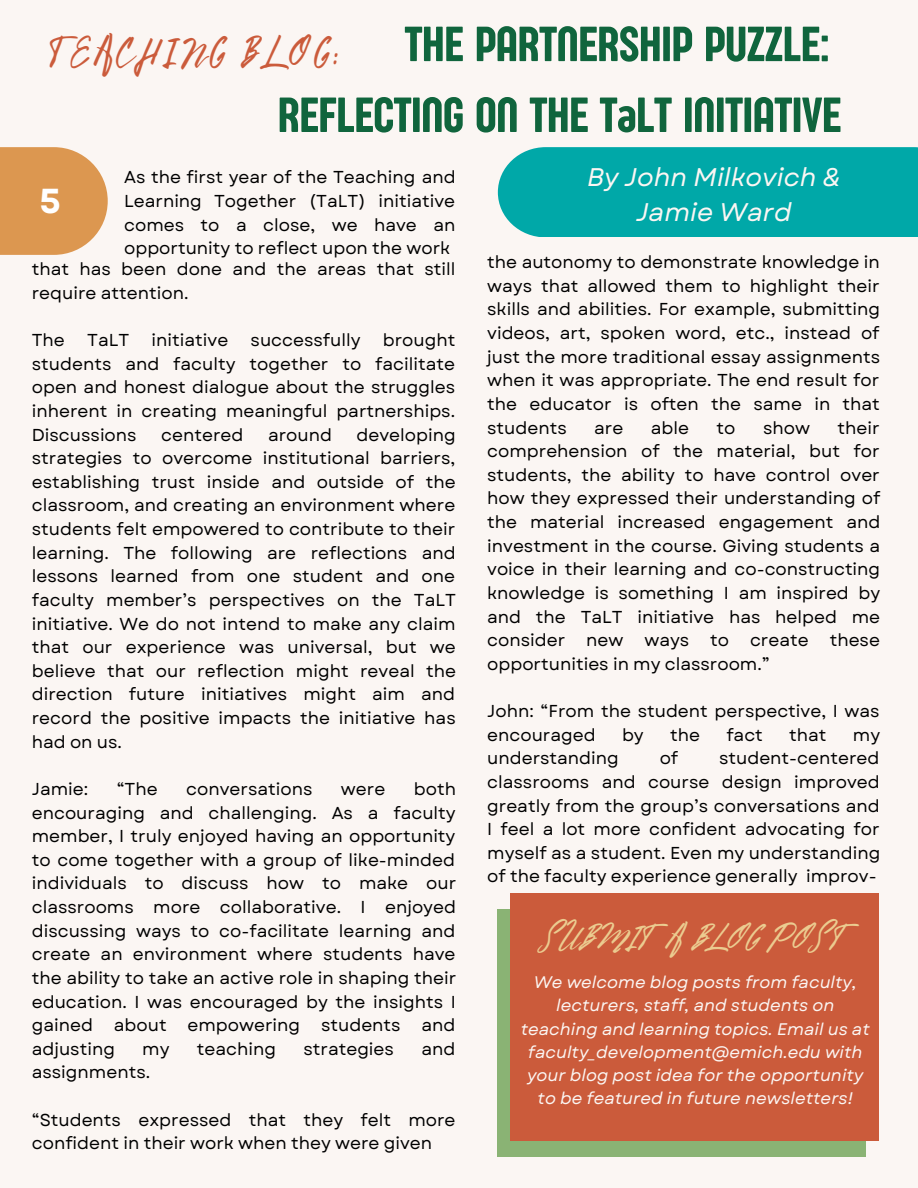
<style>
.page{position:relative;width:918px;height:1188px;background:#fbf6f3}
.page>*{position:absolute;margin:0;border:0;box-sizing:border-box;transform-origin:0 0}
.t1{font:51px/70.8px "Sugo Pro Display";color:#10653d;text-align:right}
.t2{font:42px "Bright Sunshine";letter-spacing:.07em;color:#cb5b3b}
.t3{font:italic 34.95px "Bright Sunshine";color:#ebcc90}
.t4{font:700 34.65px "Garet";color:#fff}
.t5{font:italic 25.5px/34.8px "Garet";color:#fbf6f3;text-align:center}
.t6{font:17.25px/23.7px "Garet";color:#000;text-align:justify}
.t7{font:italic 16.8px/23.1px "Garet";color:#fbf6f3;text-align:center}
</style>
<div class="page">
<div style="left:0;top:147px;width:108px;height:108px;background:#dc9750"></div>
<div style="left:498px;top:148px;width:420px;height:89px;background:#00a8a8"></div>
<div style="left:497px;top:909px;width:369px;height:248px;background:#8ab374"></div>
<div style="left:510px;top:893px;width:369px;height:247px;background:#cb5b3b"></div>
<h1 class="t1" style="left:278px;top:9px;width:565px">THE PARTNERSHIP PUZZLE:<br>REFLECTING ON THE TaLT INITIATIVE</h1>
<h2 class="t2" style="left:50px;top:19px;width:291px">TEACHING BLOG:</h2>
<h3 class="t4" style="left:39px;top:176px;width:23px">5</h3>
<p class="t6" style="left:124px;top:166px;width:333px">As the first year of the Teaching and Learning Together (TaLT) initiative comes to a close, we have an opportunity to reflect upon the work</p>
<p class="t6" style="left:32px;top:257px;width:425px">that has been done and the areas that still require attention.</p>
<p class="t6" style="left:32px;top:328px;width:35px">The</p>
<p class="t6" style="left:87px;top:328px;width:44px">TaLT</p>
<p class="t6" style="left:152px;top:328px;width:78px">initiative</p>
<p class="t6" style="left:251px;top:328px;width:111px">successfully</p>
<p class="t6" style="left:32px;top:328px;width:425px;text-indent:351px">brought students and faculty together to facilitate open and honest dialogue about the struggles inherent in creating meaningful partnerships.<br>Discussions</p>
<p class="t6" style="left:32px;top:423px;width:426px;text-indent:325px">developing strategies to overcome institutional barriers, establishing trust inside and outside of the classroom, and creating an environment where students felt empowered to contribute to their learning. The following are reflections and lessons learned from one student and one faculty member’s perspectives on the TaLT initiative. We do not intend to make any claim that our experience was universal, but we believe that our reflection might reveal the direction future initiatives might aim and record the positive impacts the initiative has had on us.</p>
<p class="t6" style="left:32px;top:777px;width:58px">Jamie:</p>
<p class="t6" style="left:117px;top:777px;width:43px">“The</p>
<p class="t6" style="left:186px;top:777px;width:128px">conversations</p>
<p class="t6" style="left:341px;top:777px;width:46px">were</p>
<p class="t6" style="left:161px;top:423px;width:84px">centered</p>
<p class="t6" style="left:268px;top:423px;width:65px">around</p>
<p class="t6" style="left:32px;top:777px;width:426px;text-indent:382px">both encouraging and challenging. As a faculty member, I truly enjoyed having an opportunity to come together with a group of like-minded individuals to discuss how to make our classrooms more collaborative. I enjoyed discussing ways to co-facilitate learning and create an environment where students have the ability to take an active role in shaping their education. I was encouraged by the insights I gained about empowering students and adjusting</p>
<p class="t6" style="left:142px;top:1037px;width:29px">my</p>
<p class="t6" style="left:197px;top:1037px;width:81px">teaching</p>
<p class="t6" style="left:303px;top:1037px;width:92px">strategies</p>
<p class="t6" style="left:421px;top:1037px;width:35px">and</p>
<p class="t6" style="left:32px;top:1061px;width:120px">assignments.</p>
<p class="t6" style="left:32px;top:1108px;width:425px">“Students expressed that they felt more confident in their work when they were given</p>
<h3 class="t5" style="left:587px;top:160px;width:255px">By John Milkovich &amp;<br>Jamie Ward</h3>
<p class="t6" style="left:487px;top:250px;width:394px">the autonomy to demonstrate knowledge in ways that allowed them to highlight their skills and abilities. For example, submitting videos, art, spoken word, etc., instead of just the more traditional essay assignments when it was appropriate. The end result for the educator is often the same in that students</p>
<p class="t6" style="left:487px;top:416px;width:395px;text-indent:350px">their comprehension of the material, but for students, the ability to have control over how they expressed their understanding of the material increased engagement and investment in the course. Giving students a voice in their learning and co-constructing knowledge is something I am inspired by and the TaLT initiative has helped me consider new ways to create these opportunities in my classroom.”</p>
<p class="t6" style="left:487px;top:699px;width:394px">John: “From the student perspective, I was encouraged</p>
<p class="t6" style="left:594px;top:416px;width:31px">are</p>
<p class="t6" style="left:651px;top:416px;width:40px">able</p>
<p class="t6" style="left:717px;top:416px;width:20px">to</p>
<p class="t6" style="left:763px;top:416px;width:48px">show</p>
<p class="t6" style="left:622px;top:723px;width:23px">by</p>
<p class="t6" style="left:670px;top:723px;width:31px">the</p>
<p class="t6" style="left:726px;top:723px;width:38px">fact</p>
<p class="t6" style="left:789px;top:723px;width:39px">that</p>
<p class="t6" style="left:853px;top:723px;width:29px">my</p>
<p class="t6" style="left:487px;top:746px;width:133px">understanding</p>
<p class="t6" style="left:660px;top:746px;width:20px">of</p>
<p class="t6" style="left:487px;top:746px;width:395px;text-indent:232px">student-centered classrooms and course design improved greatly from the group’s conversations and I feel a lot more confident advocating for myself as a student. Even my understanding of the faculty experience generally improv-</p>
<h3 class="t3" style="left:543px;top:911px;width:306px">SUBMIT A BLOG POST</h3>
<p class="t7" style="left:521px;top:971px;width:351px">We welcome blog posts from faculty, lecturers, staff, and students on teaching and learning topics. Email us at faculty_development@emich.edu with your blog post idea for the opportunity to be featured in future newsletters!</p>
</div>
